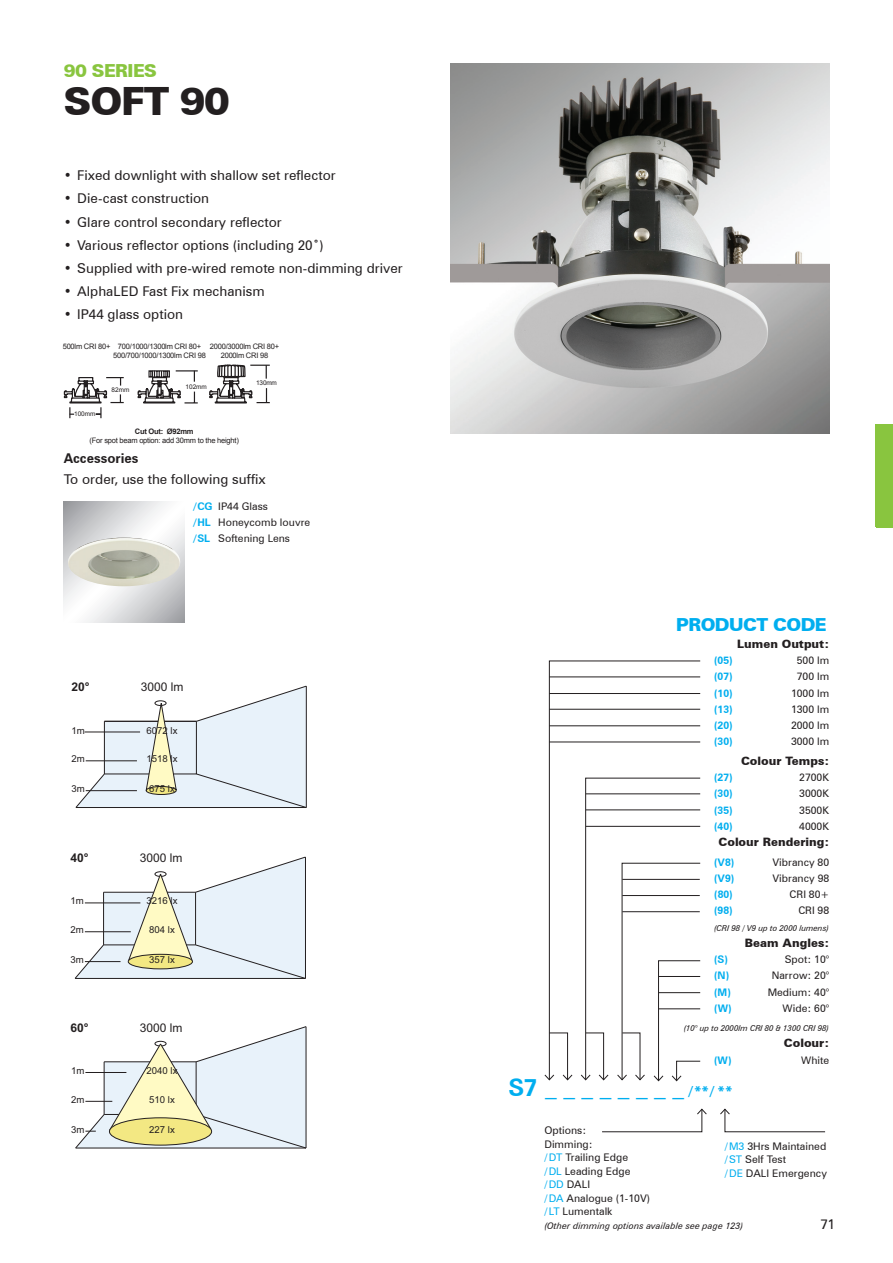
<style>
.page{position:relative;width:893px;height:1263px;background:#fff}
.page>*{position:absolute;margin:0;border:0;box-sizing:border-box;transform-origin:0 0}
.t1{font:39px "Zurich Black BT";letter-spacing:-.03em;color:#231f20}
.t2{font:18px "Zurich Black BT";letter-spacing:-.03em;color:#00aeef}
.t3{font:18px "Zurich Black BT";letter-spacing:-.03em;color:#89c53f}
.t4{font:700 13.95px "Zurich BT";color:#00aeef;scale:1.68 1}
.t5{font:13.5px "Zurich BT";color:#231f20}
.t6{font:700 13.5px "Zurich BT";color:#231f20}
.t7{font:12px "Arial";color:#231f20}
.t8{font:700 12px "Arial";color:#231f20}
.t9{font:11.55px "Zurich Black BT";color:#231f20}
.t10{font:10.5px/13.5px "Zurich BT";color:#231f20}
.t11{font:700 10.5px "Zurich BT";color:#00aeef}
.t12{font:9.6px "Arial";color:#231f20}
.t13{font:italic 9px "Zurich BT";color:#231f20}
.t14{font:italic 8.1px "Zurich BT";letter-spacing:-.01em;color:#231f20}
.t15{font:7.5px/9px "Arial";letter-spacing:-.03em;color:#231f20;text-align:center}
.t16{font:700 7.5px "Arial";letter-spacing:-.03em;color:#231f20}
.t17{font:6.45px "Arial";color:#231f20}
.s1{font-weight:700;color:#00aeef}
.s2{font-size:24px}
.s3{color:#00aeef}
</style>
<div class="page">
<svg style="left:64px;top:502px;width:120px;height:120px"></svg>
<img style="left:68px;top:538px;width:112px;height:48px">
<div style="left:876px;top:424px;width:17px;height:103px;background:#89c53f"></div>
<svg style="left:602px;top:1109px;width:105px;height:23px"></svg>
<svg style="left:720px;top:1109px;width:105px;height:23px"></svg>
<img style="left:451px;top:64px;width:378px;height:370px">
<hr style="left:76px;top:1148px;width:230px;height:1px;background:#231f20">
<hr style="left:306px;top:1027px;width:1px;height:121px;background:#231f20">
<hr style="left:306px;top:686px;width:1px;height:121px;background:#231f20">
<svg style="left:75px;top:686px;width:231px;height:462px"></svg>
<div style="left:109px;top:1118px;width:103px;height:27px;background:#f3e883;border-radius:50%"></div>
<div style="left:109px;top:1118px;width:103px;height:27px;border:1px solid #231f20;border-radius:50%"></div>
<svg style="left:63px;top:364px;width:207px;height:54px"></svg>
<svg style="left:549px;top:660px;width:152px;height:372px"></svg>
<svg style="left:581px;top:778px;width:120px;height:303px"></svg>
<hr style="left:549px;top:742px;width:151px;height:1px;background:#231f20">
<hr style="left:549px;top:725px;width:151px;height:1px;background:#231f20">
<hr style="left:549px;top:709px;width:151px;height:1px;background:#231f20">
<hr style="left:549px;top:693px;width:151px;height:1px;background:#231f20">
<hr style="left:549px;top:677px;width:151px;height:1px;background:#231f20">
<hr style="left:586px;top:794px;width:114px;height:1px;background:#231f20">
<hr style="left:586px;top:810px;width:114px;height:1px;background:#231f20">
<hr style="left:586px;top:826px;width:114px;height:1px;background:#231f20">
<hr style="left:622px;top:895px;width:78px;height:1px;background:#231f20">
<hr style="left:622px;top:879px;width:78px;height:1px;background:#231f20">
<hr style="left:622px;top:911px;width:78px;height:1px;background:#231f20">
<hr style="left:658px;top:992px;width:42px;height:1px;background:#231f20">
<hr style="left:658px;top:1008px;width:42px;height:1px;background:#231f20">
<hr style="left:658px;top:976px;width:42px;height:1px;background:#231f20">
<svg style="left:544px;top:1032px;width:29px;height:48px"></svg>
<h2 class="t3" style="left:64px;top:60px;width:95px">90 SERIES</h2>
<h1 class="t1" style="left:64px;top:77px;width:168px">SOFT 90</h1>
<p class="t5" style="left:64px;top:167px;width:273px">• Fixed downlight with shallow set reflector</p>
<p class="t5" style="left:64px;top:190px;width:147px">• Die-cast construction</p>
<p class="t5" style="left:64px;top:214px;width:220px">• Glare control secondary reflector</p>
<p class="t5" style="left:64px;top:237px;width:261px">• Various reflector options (including 20˚)</p>
<p class="t5" style="left:64px;top:260px;width:341px">• Supplied with pre-wired remote non-dimming driver</p>
<p class="t5" style="left:64px;top:283px;width:203px">• AlphaLED Fast Fix mechanism</p>
<p class="t5" style="left:64px;top:306px;width:121px">• IP44 glass option</p>
<p class="t15" style="left:63px;top:342px;width:49px">500lm CRI 80+</p>
<p class="t15" style="left:113px;top:342px;width:94px">700/1000/1300lm CRI 80+<br>500/700/1000/1300lm CRI 98</p>
<p class="t15" style="left:210px;top:342px;width:71px">2000/3000lm CRI 80+<br>2000lm CRI 98</p>
<p class="t17" style="left:74px;top:410px;width:23px">100mm</p>
<p class="t17" style="left:112px;top:385px;width:19px">82mm</p>
<p class="t17" style="left:186px;top:383px;width:23px">102mm</p>
<p class="t16" style="left:135px;top:427px;width:60px">Cut Out: Ø92mm</p>
<p class="t15" style="left:90px;top:436px;width:151px">(For spot beam option: add 30mm to the height)</p>
<p class="t17" style="left:256px;top:379px;width:22px">130mm</p>
<p class="t6" style="left:64px;top:449px;width:76px">Accessories</p>
<p class="t5" style="left:64px;top:470px;width:204px">To order, use the following suffix</p>
<p class="t10" style="left:193px;top:498px;width:119px;line-height:16.2px"><span class="s1">/CG</span> IP44 Glass<br><span class="s1">/HL</span> Honeycomb louvre <span class="s1">/SL</span> Softening Lens</p>
<p class="t8" style="left:71px;top:679px;width:20px">20°</p>
<p class="t7" style="left:141px;top:679px;width:44px">3000 lm</p>
<p class="t12" style="left:71px;top:724px;width:15px">1m</p>
<p class="t12" style="left:71px;top:753px;width:15px">2m</p>
<p class="t12" style="left:71px;top:783px;width:15px">3m</p>
<p class="t12" style="left:147px;top:724px;width:32px">6072 lx</p>
<p class="t12" style="left:147px;top:753px;width:32px">1518 lx</p>
<p class="t12" style="left:149px;top:782px;width:27px">675 lx</p>
<p class="t8" style="left:71px;top:850px;width:20px">40°</p>
<p class="t7" style="left:140px;top:850px;width:44px">3000 lm</p>
<p class="t12" style="left:71px;top:895px;width:15px">1m</p>
<p class="t12" style="left:71px;top:923px;width:15px">2m</p>
<p class="t12" style="left:71px;top:954px;width:15px">3m</p>
<p class="t12" style="left:147px;top:895px;width:32px">3216 lx</p>
<p class="t12" style="left:149px;top:923px;width:27px">804 lx</p>
<p class="t12" style="left:149px;top:954px;width:27px">357 lx</p>
<p class="t8" style="left:71px;top:1019px;width:20px">60°</p>
<p class="t7" style="left:140px;top:1019px;width:44px">3000 lm</p>
<p class="t12" style="left:71px;top:1064px;width:15px">1m</p>
<p class="t12" style="left:71px;top:1093px;width:15px">2m</p>
<p class="t12" style="left:71px;top:1123px;width:15px">3m</p>
<p class="t12" style="left:147px;top:1064px;width:32px">2040 lx</p>
<p class="t12" style="left:149px;top:1093px;width:27px">510 lx</p>
<p class="t12" style="left:149px;top:1123px;width:27px">227 lx</p>
<h2 class="t2" style="left:676px;top:614px;width:152px">PRODUCT CODE</h2>
<p class="t9" style="left:737px;top:637px;width:93px">Lumen Output:</p>
<p class="t11" style="left:714px;top:654px;width:20px">(05)</p>
<p class="t10" style="left:797px;top:653px;width:34px">500 lm</p>
<p class="t11" style="left:714px;top:670px;width:20px">(07)</p>
<p class="t10" style="left:797px;top:670px;width:34px">700 lm</p>
<p class="t11" style="left:714px;top:686px;width:20px">(10)</p>
<p class="t10" style="left:791px;top:686px;width:40px">1000 lm</p>
<p class="t11" style="left:714px;top:703px;width:20px">(13)</p>
<p class="t10" style="left:791px;top:702px;width:40px">1300 lm</p>
<p class="t11" style="left:714px;top:719px;width:20px">(20)</p>
<p class="t10" style="left:791px;top:718px;width:40px">2000 lm</p>
<p class="t11" style="left:714px;top:735px;width:20px">(30)</p>
<p class="t10" style="left:791px;top:735px;width:40px">3000 lm</p>
<p class="t9" style="left:741px;top:754px;width:90px">Colour Temps:</p>
<p class="t11" style="left:714px;top:771px;width:20px">(27)</p>
<p class="t10" style="left:799px;top:770px;width:31px">2700K</p>
<p class="t11" style="left:714px;top:787px;width:20px">(30)</p>
<p class="t10" style="left:799px;top:787px;width:31px">3000K</p>
<p class="t11" style="left:714px;top:803px;width:20px">(35)</p>
<p class="t10" style="left:799px;top:803px;width:31px">3500K</p>
<p class="t11" style="left:714px;top:820px;width:20px">(40)</p>
<p class="t10" style="left:799px;top:819px;width:31px">4000K</p>
<p class="t9" style="left:718px;top:835px;width:112px">Colour Rendering:</p>
<p class="t11" style="left:714px;top:855px;width:22px">(V8)</p>
<p class="t10" style="left:772px;top:855px;width:58px">Vibrancy 80</p>
<p class="t11" style="left:714px;top:872px;width:22px">(V9)</p>
<p class="t10" style="left:772px;top:871px;width:58px">Vibrancy 98</p>
<p class="t11" style="left:714px;top:888px;width:20px">(80)</p>
<p class="t10" style="left:790px;top:887px;width:41px">CRI 80+</p>
<p class="t11" style="left:714px;top:904px;width:20px">(98)</p>
<p class="t10" style="left:798px;top:904px;width:32px">CRI 98</p>
<p class="t14" style="left:714px;top:923px;width:117px">(CRI 98 / V9 up to 2000 lumens)</p>
<p class="t9" style="left:745px;top:936px;width:86px">Beam Angles:</p>
<p class="t11" style="left:714px;top:953px;width:15px">(S)</p>
<p class="t10" style="left:785px;top:952px;width:46px">Spot: 10°</p>
<p class="t11" style="left:714px;top:969px;width:16px">(N)</p>
<p class="t10" style="left:772px;top:969px;width:59px">Narrow: 20°</p>
<p class="t11" style="left:714px;top:985px;width:18px">(M)</p>
<p class="t10" style="left:768px;top:985px;width:63px">Medium: 40°</p>
<p class="t11" style="left:714px;top:1002px;width:19px">(W)</p>
<p class="t10" style="left:783px;top:1001px;width:48px">Wide: 60°</p>
<p class="t14" style="left:684px;top:1023px;width:147px">(10° up to 2000lm CRI 80 &amp; 1300 CRI 98)</p>
<p class="t9" style="left:784px;top:1036px;width:47px">Colour:</p>
<p class="t11" style="left:714px;top:1053px;width:19px">(W)</p>
<p class="t10" style="left:801px;top:1053px;width:30px">White</p>
<h3 class="t4" style="left:508px;top:1083px;width:135px"><span class="s2">S7</span> _ _ _ _ _ _ _ _ /**/ **</h3>
<p class="t10" style="left:544px;top:1124px;width:107px">Options:<br>Dimming:<br><span class="s3">/DT</span> Trailing Edge<br><span class="s3">/DL</span> Leading Edge <span class="s3">/DD</span> DALI<br><span class="s3">/DA</span> Analogue (1-10V) <span class="s3">/LT</span> Lumentalk</p>
<p class="t13" style="left:544px;top:1220px;width:201px">(Other dimming options available see page 123)</p>
<p class="t10" style="left:725px;top:1139px;width:104px"><span class="s3">/M3</span> 3Hrs Maintained <span class="s3">/ST</span> Self Test<br><span class="s3">/DE</span> DALI Emergency</p>
<p class="t5" style="left:820px;top:1216px;width:16px">71</p>
</div>
